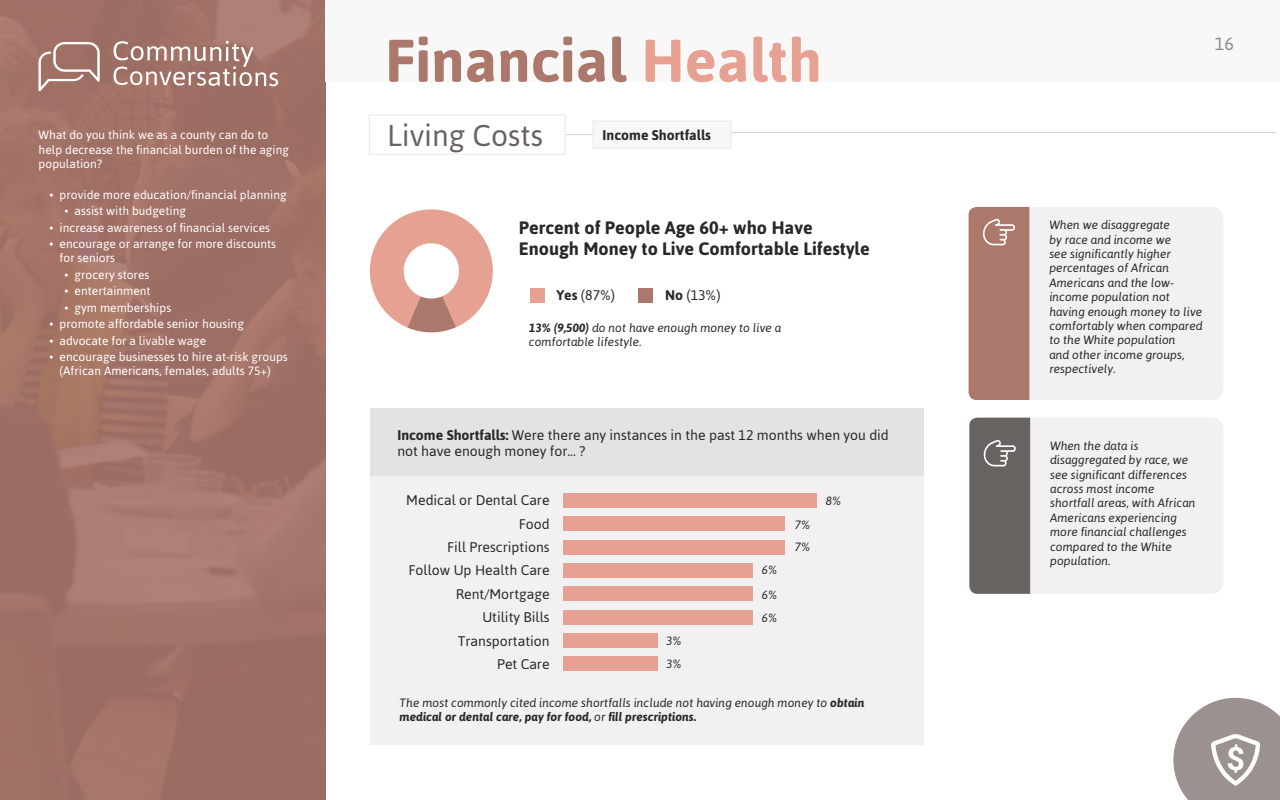
<style>
.page{position:relative;width:1280px;height:800px;background:#fff}
.page>*{position:absolute;margin:0;border:0;box-sizing:border-box;transform-origin:0 0}
.t1{font:700 60px "Asap";color:#ac786c}
.t2{font:30px "Asap";color:#686261}
.t3{font:700 18px/21.6px "Asap";color:#292829}
.t4{font:18px "Asap";color:#8a8c8e}
.t5{font:14px/23.4px "Asap";color:#292829;text-align:right}
.t6{font:700 14px "Asap";color:#292829}
.t7{font:italic 12px/14.4px "Asap";color:#292829}
.t8{font:12px/14.4px "Asap";color:#fff}
.s1{color:#e7a192}
.s2{font-weight:700}
</style>
<div class="page">
<svg style="left:0;top:0;width:325px;height:800px;background:#a17266"></svg>
<hr style="left:732px;top:132px;width:545px;height:1px;background:#d1d3d4">
<div style="left:593px;top:121px;width:139px;height:28px;background:#f8f8f8;border:1px solid #e7e7e7"></div>
<div style="left:369px;top:114px;width:197px;height:41px;border:1px solid #e7e7e7"></div>
<svg style="left:566px;top:134px;width:27px;height:1px"></svg>
<div style="left:325px;top:0;width:955px;height:82px;background:#f8f8f8"></div>
<div style="left:370px;top:409px;width:554px;height:335px;background:#f1f1f2"></div>
<svg style="left:969px;top:207px;width:254px;height:193px"></svg>
<svg style="left:969px;top:418px;width:254px;height:176px"></svg>
<svg style="left:1173px;top:697px;width:107px;height:103px"></svg>
<div style="left:638px;top:288px;width:15px;height:14px;background:#ac786c"></div>
<div style="left:530px;top:288px;width:14px;height:14px;background:#e7a192"></div>
<svg style="left:369px;top:209px;width:124px;height:124px"></svg>
<div style="left:563px;top:493px;width:254px;height:15px;background:#e7a192"></div>
<div style="left:563px;top:540px;width:222px;height:15px;background:#e7a192"></div>
<div style="left:563px;top:633px;width:95px;height:15px;background:#e7a192"></div>
<div style="left:563px;top:586px;width:190px;height:15px;background:#e7a192"></div>
<div style="left:563px;top:516px;width:222px;height:15px;background:#e7a192"></div>
<div style="left:563px;top:563px;width:190px;height:15px;background:#e7a192"></div>
<div style="left:563px;top:656px;width:95px;height:15px;background:#e7a192"></div>
<div style="left:563px;top:610px;width:190px;height:15px;background:#e7a192"></div>
<div style="left:370px;top:408px;width:554px;height:68px;background:#e2e3e4"></div>
<svg style="left:38px;top:42px;width:62px;height:49px;background:#b18980"></svg>
<svg style="left:114px;top:41px;width:164px;height:45px;background:#b48e85"></svg>
<p class="t8" style="left:39px;top:127px;width:252px">What do you think we as a county can do to help decrease the financial burden of the aging population?</p>
<p class="t8" style="left:50px;top:187px;width:238px">• provide more education/financial planning</p>
<p class="t8" style="left:65px;top:203px;width:123px">• assist with budgeting</p>
<p class="t8" style="left:50px;top:220px;width:222px">• increase awareness of financial services</p>
<p class="t8" style="left:60px;top:236px;width:218px;text-indent:-10px">• encourage or arrange for more discounts for seniors</p>
<p class="t8" style="left:65px;top:267px;width:86px">• grocery stores</p>
<p class="t8" style="left:65px;top:283px;width:88px">• entertainment</p>
<p class="t8" style="left:65px;top:300px;width:108px">• gym memberships</p>
<p class="t8" style="left:50px;top:316px;width:196px">• promote affordable senior housing</p>
<p class="t8" style="left:50px;top:333px;width:158px">• advocate for a livable wage</p>
<p class="t8" style="left:50px;top:349px;width:240px;text-align:center">• encourage businesses to hire at-risk groups (African Americans, females, adults 75+)</p>
<h1 class="t1" style="left:385px;top:20px;width:438px">Financial <span class="s1">Health</span></h1>
<h2 class="t2" style="left:387px;top:116px;width:157px">Living Costs</h2>
<p class="t6" style="left:603px;top:126px;width:110px">Income Shortfalls</p>
<h3 class="t3" style="left:519px;top:216px;width:352px">Percent of People Age 60+ who Have<br>Enough Money to Live Comfortable Lifestyle</h3>
<p class="t5" style="left:556px;top:283px;width:60px"><span class="s2">Yes</span> (87%)</p>
<p class="t5" style="left:665px;top:283px;width:57px"><span class="s2">No</span> (13%)</p>
<p class="t7" style="left:529px;top:320px;width:254px"><span class="s2">13% (9,500)</span> do not have enough money to live a comfortable lifestyle.</p>
<p class="t5" style="left:397px;top:426px;width:493px;line-height:16.8px;text-align:left"><span class="s2">Income Shortfalls:</span> Were there any instances in the past 12 months when you did not have enough money for... ?</p>
<p class="t5" style="left:406px;top:488px;width:145px">Medical or Dental Care<br>Food<br>Fill Prescriptions<br>Follow Up Health Care<br>Rent/Mortgage<br>Utility Bills<br>Transportation<br>Pet Care</p>
<p class="t7" style="left:826px;top:493px;width:17px">8%</p>
<p class="t7" style="left:795px;top:513px;width:17px;line-height:22.3px">7%<br>7%</p>
<p class="t7" style="left:762px;top:558px;width:17px;line-height:23.8px;text-align:justify">6% 6% 6%</p>
<p class="t7" style="left:666px;top:628px;width:17px;line-height:23.7px">3%<br>3%</p>
<p class="t7" style="left:400px;top:695px;width:466px">The most commonly cited income shortfalls include not having enough money to <span class="s2">obtain medical or dental care, pay for food,</span> or <span class="s2">fill prescriptions.</span></p>
<h3 class="t4" style="left:1215px;top:32px;width:21px">16</h3>
<p class="t7" style="left:1049px;top:217px;width:155px">When we disaggregate<br>by race and income we<br>see significantly higher percentages of African<br>Americans and the low&shy;income population not having enough money to live comfortably when compared to the White population<br>and other income groups, respectively.</p>
<p class="t7" style="left:1050px;top:438px;width:147px">When the data is disaggregated by race, we see significant differences across most income shortfall areas, with African<br>Americans experiencing more financial challenges compared to the White population.</p>
</div>
